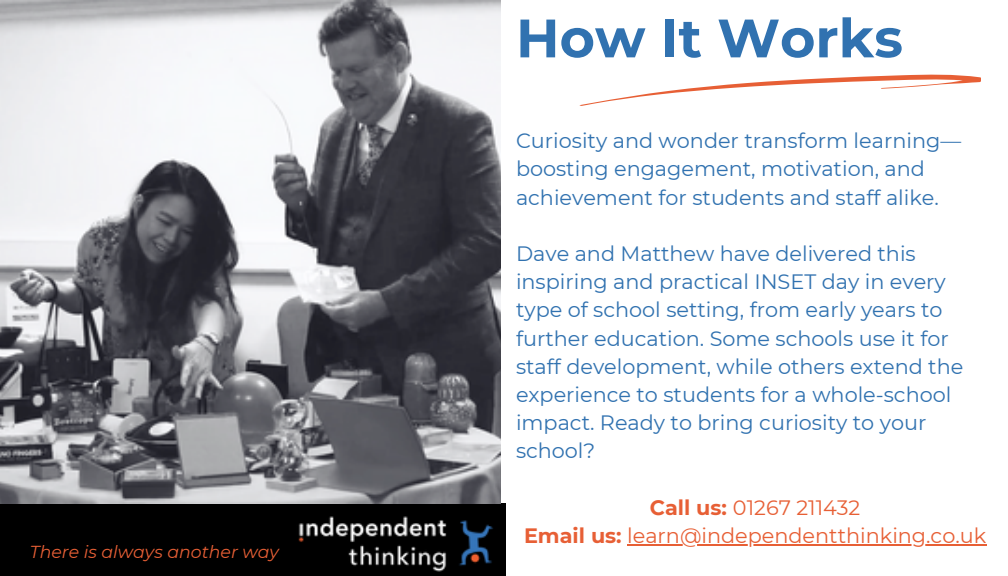
<style>
.page{position:relative;width:1008px;height:576px;background:#fff}
.page>*{position:absolute;margin:0;border:0;box-sizing:border-box;transform-origin:0 0}
.t1{font:700 54px "Montserrat";color:#3172b0}
.t2{font:20.8px/28px "Montserrat";color:#3172b0}
.t3{font:20.8px/28px "Montserrat";color:#e75f35;text-align:center}
.t4{font:italic 17.2px "Montserrat";color:#e75f35}
.s1{font-weight:700}
</style>
<div class="page">
<hr style="left:627px;top:545px;width:359px;height:1px;background:#e75f35">
<svg style="left:579px;top:74px;width:402px;height:32px"></svg>
<div style="left:0;top:503px;width:505px;height:73px;background:#000"></div>
<img style="left:298px;top:516px;width:195px;height:56px">
<img style="left:0;top:0;width:501px;height:504px">
<h2 class="t4" style="left:30px;top:542px;width:251px">There is always another way</h2>
<p class="t1" style="left:516px;top:5px;width:388px">How It Works</p>
<p class="t2" style="left:516px;top:127px;width:447px">Curiosity and wonder transform learning— boosting engagement, motivation, and achievement for students and staff alike.</p>
<p class="t2" style="left:516px;top:240px;width:449px">Dave and Matthew have delivered this inspiring and practical INSET day in every type of school setting, from early years to further education. Some schools use it for staff development, while others extend the experience to students for a whole-school impact. Ready to bring curiosity to your school?</p>
<p class="t3" style="left:524px;top:493px;width:464px"><span class="s1">Call us:</span> 01267 211432<br><span class="s1">Email us:</span> learn@independentthinking.co.uk</p>
</div>
